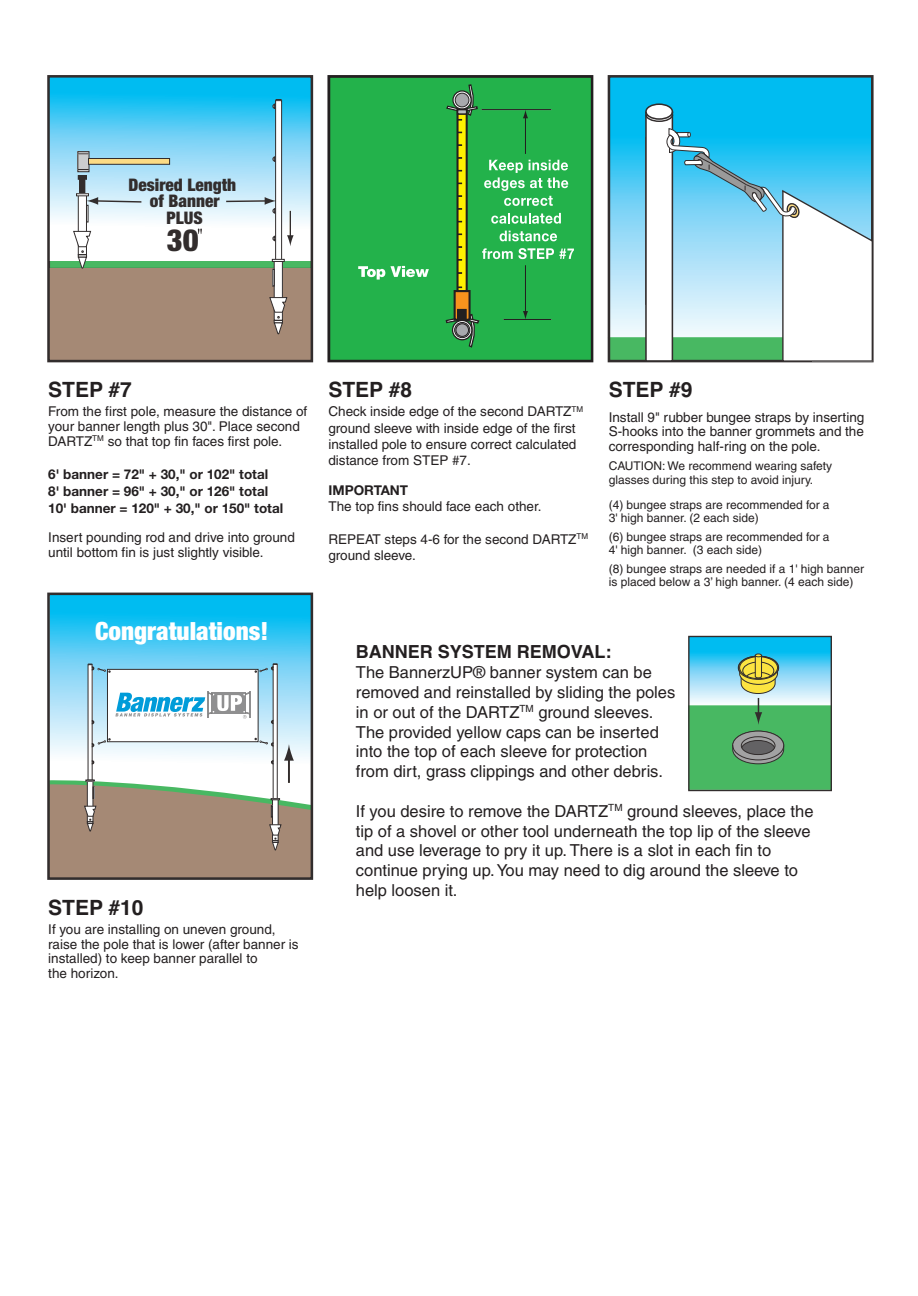
<style>
.page{position:relative;width:918px;height:1296px;background:#fff}
.page>*{position:absolute;margin:0;border:0;box-sizing:border-box;transform-origin:0 0}
.t1{font:900 condensed 30.6px "Helvetica Neue";color:#322d2d}
.t2{font:900 condensed 25.05px "Helvetica Neue";color:#fff}
.t3{font:700 21px "Helvetica";color:#231f20}
.t4{font:700 18px "Helvetica";color:#231f20}
.t5{font:900 condensed 17.25px/16.6px "Helvetica Neue";color:#322d2d;text-align:center}
.t6{font:16.5px/19.8px "Helvetica";color:#231f20}
.t7{font:13.5px/14.7px "Helvetica";color:#231f20}
.t8{font:700 13.5px/17.2px "Helvetica Neue";color:#231f20}
.t9{font:12px/13.2px "Helvetica";color:#231f20}
</style>
<div class="page">
<div style="left:50px;top:260px;width:261px;height:8px;background:#48b862"></div>
<div style="left:50px;top:268px;width:261px;height:93px;background:#a58975"></div>
<svg style="left:51px;top:79px;width:258px;height:181px"></svg>
<div style="left:47px;top:75px;width:266px;height:287px;border:3px solid #322d2d"></div>
<svg style="left:198px;top:228px;width:4px;height:6px"></svg>
<div style="left:80px;top:179px;width:5px;height:39px;background:#322d2d"></div>
<div style="left:79px;top:179px;width:6px;height:40px;border:1px solid #322d2d"></div>
<div style="left:276px;top:101px;width:6px;height:177px;background:#fff"></div>
<div style="left:275px;top:100px;width:7px;height:178px;border:1px solid #322d2d"></div>
<div style="left:274px;top:260px;width:8px;height:60px;background:#fff"></div>
<div style="left:274px;top:259px;width:9px;height:62px;border:1px solid #322d2d"></div>
<div style="left:78px;top:194px;width:8px;height:61px;background:#fff"></div>
<div style="left:78px;top:194px;width:9px;height:61px;border:1px solid #322d2d"></div>
<svg style="left:287px;top:211px;width:7px;height:35px"></svg>
<div style="left:78px;top:175px;width:9px;height:5px;border:1px solid #322d2d"></div>
<svg style="left:272px;top:259px;width:13px;height:3px"></svg>
<div style="left:272px;top:269px;width:3px;height:17px;border:1px solid #322d2d"></div>
<svg style="left:269px;top:297px;width:19px;height:38px"></svg>
<svg style="left:76px;top:193px;width:67px;height:29px"></svg>
<svg style="left:73px;top:231px;width:19px;height:38px"></svg>
<svg style="left:78px;top:152px;width:11px;height:20px"></svg>
<div style="left:78px;top:151px;width:11px;height:21px;border:1px solid #322d2d"></div>
<div style="left:89px;top:158px;width:81px;height:6px;background:#fcdb84"></div>
<div style="left:88px;top:158px;width:82px;height:7px;border:1px solid #322d2d"></div>
<svg style="left:273px;top:236px;width:3px;height:5px"></svg>
<svg style="left:225px;top:197px;width:51px;height:17px"></svg>
<svg style="left:273px;top:156px;width:3px;height:6px"></svg>
<svg style="left:273px;top:99px;width:9px;height:10px"></svg>
<div style="left:330px;top:77px;width:262px;height:283px;background:#23b24b"></div>
<div style="left:327px;top:75px;width:266px;height:287px;border:3px solid #231f20"></div>
<svg style="left:358px;top:266px;width:71px;height:14px"></svg>
<svg style="left:484px;top:160px;width:84px;height:46px"></svg>
<svg style="left:491px;top:213px;width:70px;height:11px"></svg>
<svg style="left:500px;top:231px;width:57px;height:10px"></svg>
<svg style="left:482px;top:248px;width:92px;height:11px"></svg>
<hr style="left:481px;top:109px;width:70px;height:1px;background:#231f20">
<hr style="left:503px;top:319px;width:48px;height:1px;background:#231f20">
<hr style="left:525px;top:265px;width:1px;height:48px;background:#231f20">
<hr style="left:525px;top:118px;width:1px;height:36px;background:#231f20">
<svg style="left:523px;top:311px;width:5px;height:8px"></svg>
<svg style="left:523px;top:110px;width:5px;height:8px"></svg>
<svg style="left:445px;top:313px;width:35px;height:35px"></svg>
<svg style="left:453px;top:320px;width:19px;height:20px"></svg>
<div style="left:452px;top:320px;width:21px;height:20px;border:1px solid #231f20;border-radius:50%"></div>
<div style="left:454px;top:322px;width:16px;height:16px;border:1px solid #231f20;border-radius:50%"></div>
<div style="left:456px;top:324px;width:13px;height:12px;background:#a8a9ad;border-radius:50%"></div>
<div style="left:455px;top:323px;width:14px;height:14px;border:1px solid #231f20;border-radius:50%"></div>
<div style="left:455px;top:291px;width:15px;height:29px;background:#f7931d"></div>
<div style="left:454px;top:290px;width:17px;height:31px;border:2px solid #231f20"></div>
<div style="left:458px;top:110px;width:9px;height:181px;background:#fff101"></div>
<div style="left:456px;top:109px;width:12px;height:183px;border:2px solid #231f20"></div>
<div style="left:458px;top:310px;width:8px;height:9px;background:#231f20"></div>
<div style="left:457px;top:309px;width:10px;height:11px;border:2px solid #231f20"></div>
<svg style="left:446px;top:84px;width:32px;height:36px"></svg>
<div style="left:457px;top:109px;width:10px;height:6px;border:2px solid #231f20"></div>
<div style="left:609px;top:77px;width:262px;height:284px;background:#00bcf1"></div>
<svg style="left:608px;top:103px;width:266px;height:259px;background:#8fd4e5"></svg>
<svg style="left:51px;top:597px;width:258px;height:181px"></svg>
<hr style="left:273px;top:664px;width:4px;height:139px;background:#fff">
<div style="left:273px;top:664px;width:5px;height:139px;border:1px solid #322d2d"></div>
<div style="left:107px;top:669px;width:151px;height:73px;background:#fff"></div>
<div style="left:107px;top:669px;width:151px;height:73px;border:1px solid #322d2d"></div>
<svg style="left:88px;top:664px;width:22px;height:8px"></svg>
<svg style="left:255px;top:663px;width:23px;height:9px"></svg>
<svg style="left:255px;top:738px;width:18px;height:8px"></svg>
<svg style="left:92px;top:760px;width:7px;height:4px"></svg>
<hr style="left:288px;top:757px;width:2px;height:26px;background:#322d2d">
<svg style="left:284px;top:744px;width:10px;height:17px"></svg>
<svg style="left:51px;top:778px;width:258px;height:98px;background:#a99783"></svg>
<svg style="left:92px;top:739px;width:18px;height:8px"></svg>
<svg style="left:115px;top:691px;width:136px;height:28px"></svg>
<div style="left:47px;top:593px;width:266px;height:287px;border:3px solid #322d2d"></div>
<svg style="left:690px;top:638px;width:140px;height:65px;background:#65d2f5"></svg>
<div style="left:688px;top:705px;width:143px;height:85px;background:#48b862"></div>
<div style="left:688px;top:636px;width:144px;height:155px;border:1px solid #322d2d"></div>
<svg style="left:732px;top:731px;width:52px;height:33px"></svg>
<div style="left:741px;top:737px;width:34px;height:18px;border:1px solid #322d2d;border-radius:50%"></div>
<svg style="left:738px;top:654px;width:41px;height:71px"></svg>
<p class="t5" style="left:129px;top:176px;width:109px">Desired Length of Banner<br>PLUS</p>
<h1 class="t1" style="left:167px;top:222px;width:33px">30</h1>
<h3 class="t3" style="left:48px;top:378px;width:85px">STEP #7</h3>
<p class="t7" style="left:48px;top:406px;width:261px">From the first pole, measure the distance of your banner length plus 30". Place second<br>DARTZ<sup>TM</sup> so that top fin faces first pole.</p>
<p class="t8" style="left:48px;top:465px;width:237px">6' banner = 72" + 30," or 102" total<br>8' banner = 96" + 30," or 126" total<br>10' banner = 120" + 30," or 150" total</p>
<p class="t7" style="left:48px;top:531px;width:248px">Insert pounding rod and drive into ground until bottom fin is just slightly visible.</p>
<h2 class="t2" style="left:95px;top:615px;width:175px">Congratulations!</h2>
<h3 class="t3" style="left:48px;top:895px;width:97px">STEP #10</h3>
<p class="t7" style="left:48px;top:923px;width:252px">If you are installing on uneven ground, raise the pole that is lower (after banner is installed) to keep banner parallel to<br>the horizon.</p>
<h3 class="t3" style="left:328px;top:378px;width:85px">STEP #8</h3>
<p class="t7" style="left:328px;top:405px;width:256px;line-height:16.2px">Check inside edge of the second DARTZ<sup>TM </sup>ground sleeve with inside edge of the first installed pole to ensure correct calculated distance from STEP #7.</p>
<p class="t8" style="left:328px;top:482px;width:81px">IMPORTANT</p>
<p class="t7" style="left:328px;top:501px;width:215px">The top fins should face each other.</p>
<p class="t7" style="left:328px;top:532px;width:261px;line-height:16.2px">REPEAT steps 4-6 for the second DARTZ<sup>TM </sup>ground sleeve.</p>
<h3 class="t3" style="left:609px;top:378px;width:85px">STEP #9</h3>
<p class="t7" style="left:609px;top:411px;width:257px;text-align:justify">Install 9" rubber bungee straps by inserting S-hooks into the banner grommets and the corresponding half-ring on the pole.</p>
<p class="t9" style="left:609px;top:460px;width:225px;line-height:14.2px">CAUTION: We recommend wearing safety glasses during this step to avoid injury.</p>
<p class="t9" style="left:609px;top:499px;width:222px">(4) bungee straps are recommended for a<br>3' high banner. (2 each side)</p>
<p class="t9" style="left:609px;top:531px;width:222px">(6) bungee straps are recommended for a<br>4' high banner. (3 each side)</p>
<p class="t9" style="left:609px;top:563px;width:257px">(8) bungee straps are needed if a 1' high banner is placed below a 3’ high banner. (4 each side)</p>
<h3 class="t4" style="left:356px;top:642px;width:257px">BANNER SYSTEM REMOVAL:</h3>
<p class="t6" style="left:356px;top:664px;width:321px">The BannerzUP® banner system can be removed and reinstalled by sliding the poles in or out of the DARTZ<sup>TM</sup> ground sleeves.<br>The provided yellow caps can be inserted into the top of each sleeve for protection from dirt, grass clippings and other debris.</p>
<p class="t6" style="left:356px;top:803px;width:459px">If you desire to remove the DARTZ<sup>TM</sup> ground sleeves, place the tip of a shovel or other tool underneath the top lip of the sleeve and use leverage to pry it up. There is a slot in each fin to continue prying up. You may need to dig around the sleeve to help loosen it.</p>
</div>
